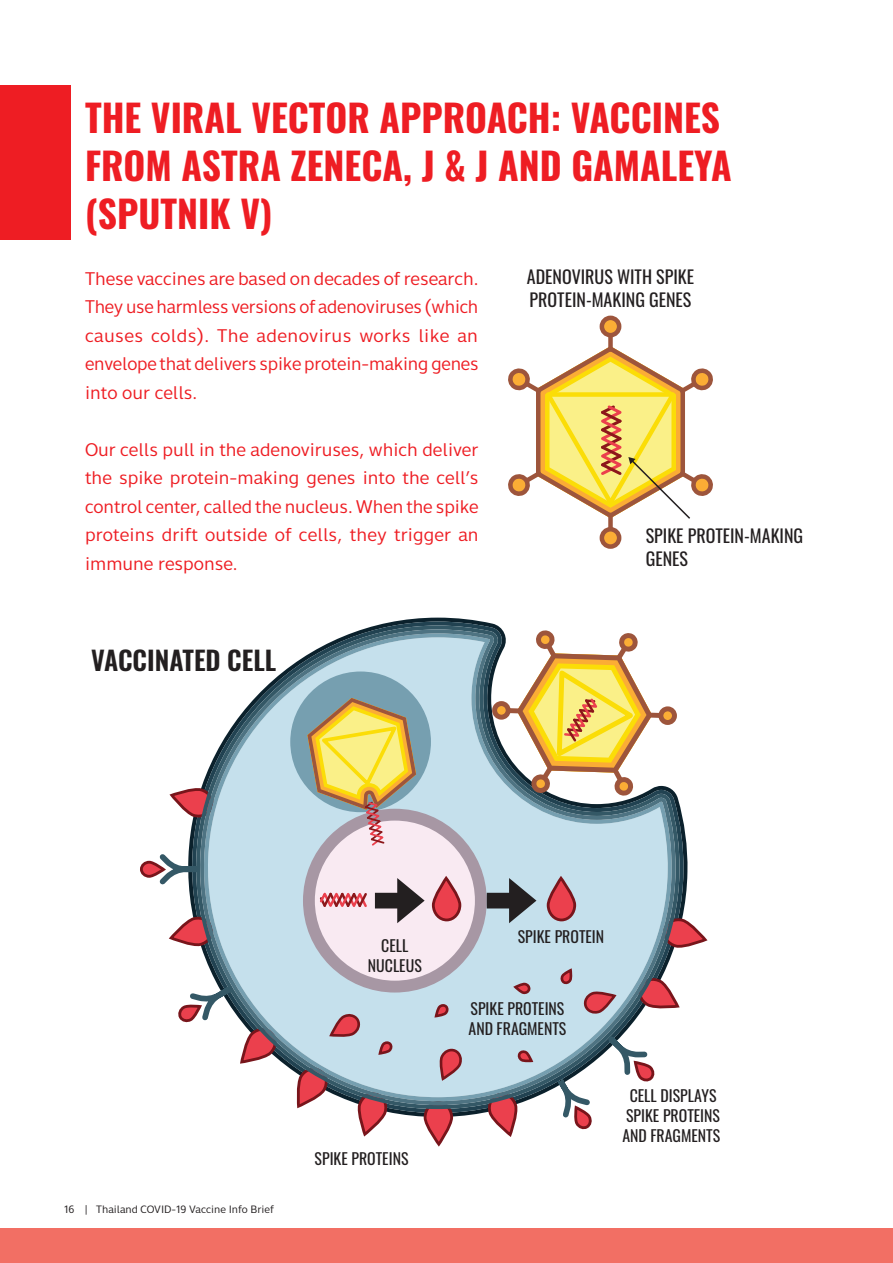
<style>
.page{position:relative;width:893px;height:1263px;background:#fff}
.page>*{position:absolute;margin:0;border:0;box-sizing:border-box;transform-origin:0 0}
.HeadlinePara{font:700 37.5px/48px "Oswald";color:#ee1d23}
.t1{font:600 26.4px "Oswald";color:#231f20}
.BodyPara{font:18px/28.5px "Thongterm";color:#ee1d23;text-align:justify}
.t2{font:18px/22.8px "Oswald";color:#231f20}
.t3{font:15.75px/20px "Oswald";color:#231f20;text-align:center}
.t4{font:10.5px "Thongterm";color:#231f20}
</style>
<div class="page">
<div style="left:0;top:1229px;width:893px;height:34px;background:#f26f64"></div>
<div style="left:0;top:85px;width:70px;height:155px;background:#ee1d23"></div>
<svg style="left:169px;top:788px;width:26px;height:33px"></svg>
<svg style="left:169px;top:915px;width:26px;height:31px"></svg>
<svg style="left:140px;top:849px;width:55px;height:40px"></svg>
<svg style="left:178px;top:993px;width:17px;height:30px"></svg>
<svg style="left:199px;top:662px;width:97px;height:411px;fill:#c5e0ec"></svg>
<svg style="left:296px;top:625px;width:412px;height:522px"></svg>
<hr style="left:892px;top:85px;width:1px;height:155px;background:#007ec5">
<div style="left:608px;top:328px;width:5px;height:22px;background:#9d553c"></div>
<div style="left:602px;top:318px;width:17px;height:17px;background:#fbad35;border-radius:50%"></div>
<div style="left:600px;top:316px;width:21px;height:21px;border:4px solid #9d553c;border-radius:50%"></div>
<div style="left:608px;top:515px;width:5px;height:21px;background:#9d553c"></div>
<svg style="left:602px;top:529px;width:17px;height:17px"></svg>
<div style="left:600px;top:527px;width:21px;height:22px;border:4px solid #9d553c;border-radius:50%"></div>
<svg style="left:508px;top:346px;width:205px;height:174px"></svg>
<p class="HeadlinePara" style="left:85px;top:96px;width:648px">THE VIRAL VECTOR APPROACH: VACCINES<br>FROM ASTRA ZENECA, J &amp; J AND GAMALEYA (SPUTNIK V)</p>
<p class="BodyPara" style="left:85px;top:264px;width:395px">These vaccines are based on decades of research.<br>They use harmless versions of adenoviruses (which causes colds). The adenovirus works like an envelope that delivers spike protein-making genes into our cells.</p>
<p class="BodyPara" style="left:85px;top:435px;width:395px">Our cells pull in the adenoviruses, which deliver the spike protein-making genes into the cell’s control center, called the nucleus. When the spike proteins drift outside of cells, they trigger an immune response.</p>
<p class="t1" style="left:91px;top:646px;width:187px">VACCINATED CELL</p>
<p class="t2" style="left:527px;top:264px;width:169px">ADENOVIRUS WITH SPIKE<br>PROTEIN-MAKING GENES</p>
<p class="t2" style="left:646px;top:523px;width:159px">SPIKE PROTEIN-MAKING<br>GENES</p>
<p class="t3" style="left:368px;top:934px;width:55px">CELL<br>NUCLEUS</p>
<p class="t3" style="left:518px;top:924px;width:88px">SPIKE PROTEIN</p>
<p class="t4" style="left:64px;top:1203px;width:211px">16 | Thailand COVID-19 Vaccine Info Brief</p>
<p class="t3" style="left:315px;top:1147px;width:95px">SPIKE PROTEINS</p>
<p class="t3" style="left:469px;top:997px;width:99px;text-align:left">SPIKE PROTEINS<br>AND FRAGMENTS</p>
<p class="t3" style="left:622px;top:1084px;width:99px">CELL DISPLAYS<br>SPIKE PROTEINS<br>AND FRAGMENTS</p>
</div>
